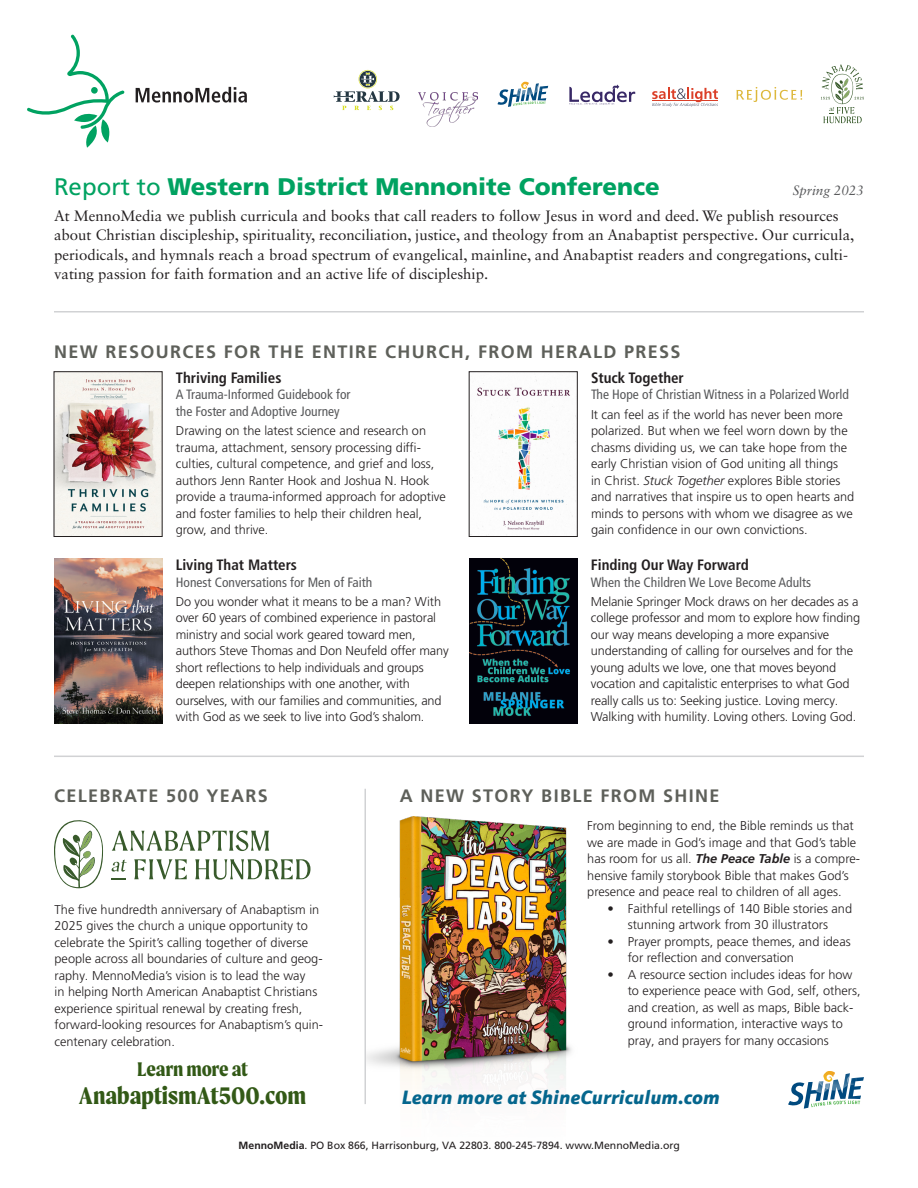
<style>
.page{position:relative;width:918px;height:1188px;background:#fff}
.page>*{position:absolute;margin:0;border:0;box-sizing:border-box;transform-origin:0 0}
.Body__no_indent{font:700 25.5px "Moret";color:#325916}
.t1{font:900 24px "Frutiger LT Pro";color:#00a261}
.Body__no_indent-2{font:700 21px "Moret";color:#325916}
.t2{font:italic 900 19.5px "Schnebel Sans Pro";color:#05668d}
.t3{font:700 18px "Frutiger LT Pro";letter-spacing:.075em;color:#5e605a}
.t4{font:15px/19.5px "Sabon LT Std";color:#231f20}
.t5{font:700 condensed 15px "Frutiger LT Pro";color:#231f20}
.Subtitle{font:condensed 13.5px/16.5px "Frutiger LT Pro";color:#57585a}
.t6{font:italic 13.5px "Sabon LT Std";color:#57585a}
.Body__no_indent-3{font:300 12.75px/16.5px "Frutiger LT Pro";color:#231f20}
.t7{font:10.5px "Frutiger LT Pro";color:#231f20}
.s1{font-weight:400}
.s2{font-style:italic}
.s3{font-weight:700;font-style:italic}
.s4{font-weight:700}
</style>
<div class="page">
<img style="left:469px;top:559px;width:108px;height:165px">
<img style="left:54px;top:559px;width:108px;height:165px">
<img style="left:471px;top:380px;width:105px;height:155px">
<div style="left:469px;top:372px;width:109px;height:165px;border:1px solid #231f20"></div>
<img style="left:56px;top:374px;width:104px;height:161px">
<svg style="left:27px;top:35px;width:98px;height:113px"></svg>
<svg style="left:136px;top:87px;width:111px;height:16px"></svg>
<hr style="left:54px;top:311px;width:810px;height:2px;background:#d1d2d4">
<hr style="left:54px;top:756px;width:810px;height:1px;background:#d1d2d4">
<svg style="left:334px;top:70px;width:66px;height:40px"></svg>
<svg style="left:497px;top:82px;width:51px;height:25px"></svg>
<img style="left:418px;top:93px;width:60px;height:34px">
<svg style="left:569px;top:84px;width:66px;height:20px"></svg>
<svg style="left:652px;top:88px;width:66px;height:19px"></svg>
<hr style="left:652px;top:101px;width:66px;height:1px;background:#db3f28">
<svg style="left:736px;top:87px;width:66px;height:15px"></svg>
<svg style="left:821px;top:64px;width:43px;height:59px"></svg>
<svg style="left:112px;top:831px;width:157px;height:20px"></svg>
<svg style="left:134px;top:859px;width:53px;height:20px"></svg>
<svg style="left:195px;top:859px;width:115px;height:21px"></svg>
<svg style="left:112px;top:878px;width:14px;height:1px"></svg>
<svg style="left:112px;top:859px;width:15px;height:13px"></svg>
<svg style="left:54px;top:820px;width:49px;height:68px"></svg>
<img style="left:366px;top:817px;width:206px;height:268px">
<svg style="left:788px;top:1071px;width:76px;height:38px"></svg>
<hr style="left:365px;top:789px;width:1px;height:315px;background:#d1d2d4">
<p class="t1" style="left:54px;top:172px;width:607px"><span class="s1">Report to</span> Western District Mennonite Conference</p>
<p class="t6" style="left:793px;top:182px;width:73px">Spring 2023</p>
<p class="t4" style="left:54px;top:206px;width:802px">At MennoMedia we publish curricula and books that call readers to follow Jesus in word and deed. We publish resources about Christian discipleship, spirituality, reconciliation, justice, and theology from an Anabaptist perspective. Our curricula, periodicals, and hymnals reach a broad spectrum of evangelical, mainline, and Anabaptist readers and congregations, culti&shy;vating passion for faith formation and an active life of discipleship.</p>
<p class="t3" style="left:54px;top:341px;width:628px">NEW RESOURCES FOR THE ENTIRE CHURCH, FROM HERALD PRESS</p>
<p class="t5" style="left:176px;top:369px;width:107px">Thriving Families</p>
<p class="Subtitle" style="left:176px;top:387px;width:176px">A Trauma-Informed Guidebook for the Foster and Adoptive Journey</p>
<p class="Body__no_indent-3" style="left:176px;top:423px;width:272px">Drawing on the latest science and research on trauma, attachment, sensory processing diffi&shy;culties, cultural competence, and grief and loss, authors Jenn Ranter Hook and Joshua N. Hook provide a trauma-informed approach for adoptive and foster families to help their children heal, grow, and thrive.</p>
<p class="t5" style="left:591px;top:369px;width:94px">Stuck Together</p>
<p class="Subtitle" style="left:591px;top:387px;width:259px">The Hope of Christian Witness in a Polarized World</p>
<p class="Body__no_indent-3" style="left:591px;top:406px;width:265px">It can feel as if the world has never been more polarized. But when we feel worn down by the chasms dividing us, we can take hope from the early Christian vision of God uniting all things<br>in Christ. <span class="s2">Stuck Together</span> explores Bible stories and narratives that inspire us to open hearts and minds to persons with whom we disagree as we gain confidence in our own convictions.</p>
<p class="t5" style="left:176px;top:556px;width:123px">Living That Matters</p>
<p class="Subtitle" style="left:176px;top:574px;width:198px">Honest Conversations for Men of Faith</p>
<p class="Body__no_indent-3" style="left:176px;top:593px;width:275px">Do you wonder what it means to be a man? With over 60 years of combined experience in pastoral ministry and social work geared toward men, authors Steve Thomas and Don Neufeld offer many short reflections to help individuals and groups deepen relationships with one another, with ourselves, with our families and communities, and with God as we seek to live into God’s shalom.</p>
<p class="t5" style="left:591px;top:556px;width:160px">Finding Our Way Forward</p>
<p class="Subtitle" style="left:591px;top:574px;width:222px">When the Children We Love Become Adults</p>
<p class="Body__no_indent-3" style="left:591px;top:593px;width:271px">Melanie Springer Mock draws on her decades as a college professor and mom to explore how finding our way means developing a more expansive understanding of calling for ourselves and for the young adults we love, one that moves beyond vocation and capitalistic enterprises to what God really calls us to: Seeking justice. Loving mercy.<br>Walking with humility. Loving others. Loving God.</p>
<p class="t3" style="left:54px;top:785px;width:215px">CELEBRATE 500 YEARS</p>
<p class="t3" style="left:400px;top:785px;width:321px">A NEW STORY BIBLE FROM SHINE</p>
<p class="Body__no_indent-3" style="left:587px;top:818px;width:274px">From beginning to end, the Bible reminds us that we are made in God’s image and that God’s table has room for us all. <span class="s3">The Peace Table</span> is a compre&shy;hensive family storybook Bible that makes God’s presence and peace real to children of all ages.</p>
<p class="Body__no_indent-3" style="left:608px;top:900px;width:246px;text-align:center">• Faithful retellings of 140 Bible stories and stunning artwork from 30 illustrators</p>
<p class="Body__no_indent-3" style="left:628px;top:933px;width:224px;text-indent:-20px">• Prayer prompts, peace themes, and ideas for reflection and conversation</p>
<p class="Body__no_indent-3" style="left:628px;top:966px;width:234px;text-indent:-20px">• A resource section includes ideas for how to experience peace with God, self, others, and creation, as well as maps, Bible back&shy;ground information, interactive ways to pray, and prayers for many occasions</p>
<p class="Body__no_indent-3" style="left:55px;top:901px;width:270px">The five hundredth anniversary of Anabaptism in 2025 gives the church a unique opportunity to celebrate the Spirit’s calling together of diverse people across all boundaries of culture and geog&shy;raphy. MennoMedia’s vision is to lead the way<br>in helping North American Anabaptist Christians experience spiritual renewal by creating fresh, forward-looking resources for Anabaptism’s quin&shy;centenary celebration.</p>
<p class="Body__no_indent-2" style="left:137px;top:1057px;width:112px">Learn more at</p>
<p class="Body__no_indent" style="left:79px;top:1081px;width:229px">AnabaptismAt500.com</p>
<p class="t2" style="left:402px;top:1084px;width:320px">Learn more at ShineCurriculum.com</p>
<p class="t7" style="left:239px;top:1139px;width:443px"><span class="s4">MennoMedia</span>. PO Box 866, Harrisonburg, VA 22803. 800-245-7894. www.MennoMedia.org</p>
</div>
